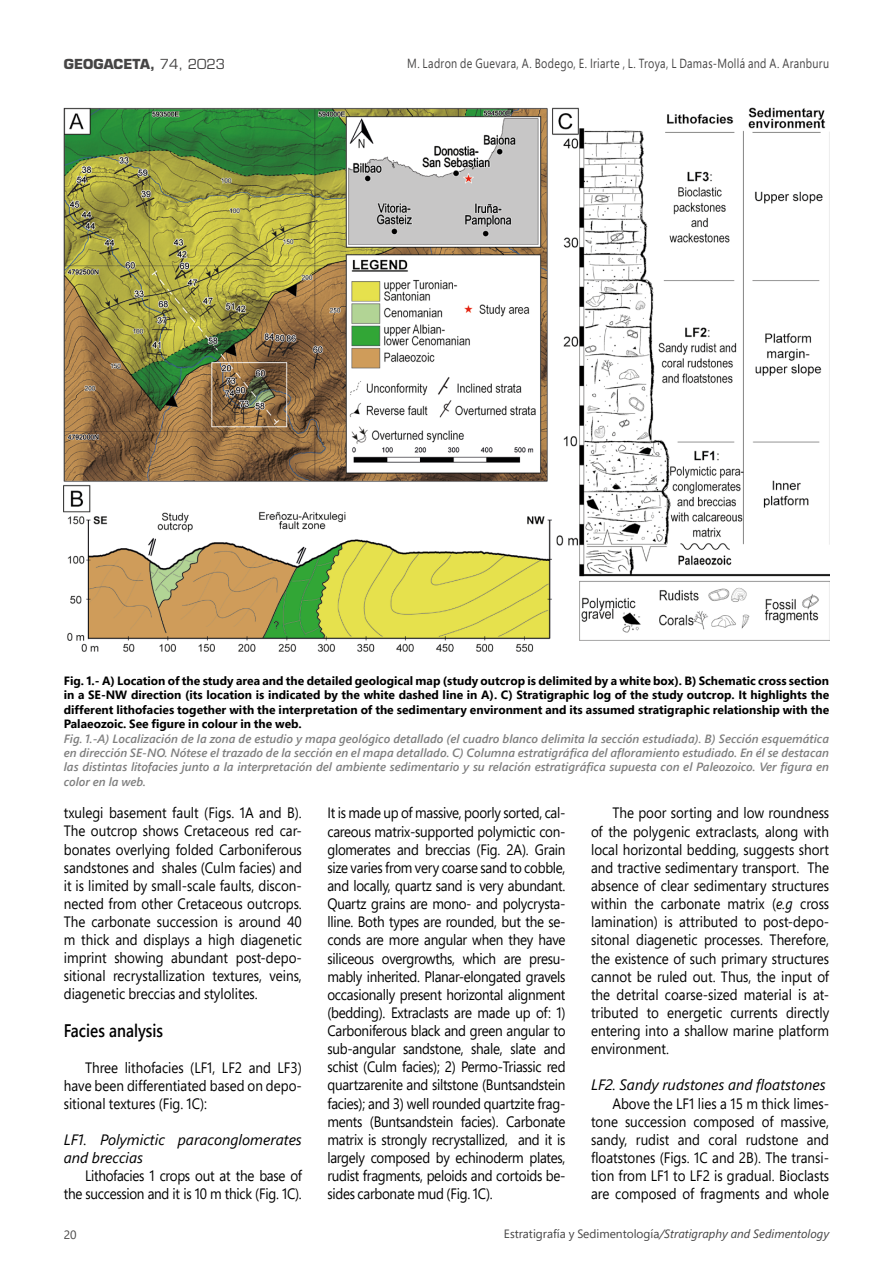
<style>
.page{position:relative;width:893px;height:1263px;background:#fff}
.page>*{position:absolute;margin:0;border:0;box-sizing:border-box;transform-origin:0 0}
.t1{font:600 18.15px "Segoe UI";color:#000;scale:.85 1}
.t2{font:15px/18.1px "Segoe Pro";color:#000;text-align:justify;scale:.9 1}
.t3{font:italic 15px/18px "Segoe Pro";color:#000}
.t4{font:15px/18px "Segoe Pro";letter-spacing:-.02em;color:#000;text-align:right;scale:.9 1}
.t5{font:700 13.5px "Eurostile LT Std";color:#464545}
.t6{font:13.2px "Segoe Pro";letter-spacing:.03em;color:#464545;scale:.82 1}
.t7{font:700 12px/14.4px "Segoe Pro";color:#000;text-align:justify}
.t8{font:italic 600 12px/14.4px "Segoe Pro";color:#808080;text-align:justify}
.t9{font:italic 12px "Segoe Pro";color:#464545}
.t10{font:12px "Segoe Pro";color:#464545}
.s1{font-weight:400}
.s2{font-style:italic}
.s3{font-style:normal}
</style>
<div class="page">
<img style="left:64px;top:107px;width:765px;height:545px">
<p class="t5" style="left:64px;top:56px;width:163px">GEOGACETA, <span class="s1">74, 2023</span></p>
<p class="t6" style="left:407px;top:54px;width:516px">M. Ladron de Guevara, A. Bodego, E. Iriarte , L. Troya, L Damas-Mollá and A. Aranburu</p>
<p class="t7" style="left:64px;top:673px;width:767px">Fig. 1.- A) Location of the study area and the detailed geological map (study outcrop is delimited by a white box). B) Schematic cross section in a SE-NW direction (its location is indicated by the white dashed line in A). C) Stratigraphic log of the study outcrop. It highlights the different lithofacies together with the interpretation of the sedimentary environment and its assumed stratigraphic relationship with the Palaeozoic. See figure in colour in the web.</p>
<p class="t8" style="left:64px;top:731px;width:767px">Fig. 1.-A) Localización de la zona de estudio y mapa geológico detallado (el cuadro blanco delimita la sección estudiada). B) Sección esquemática en dirección SE-NO. Nótese el trazado de la sección en el mapa detallado. C) Columna estratigráfica del afloramiento estudiado. En él se destacan las distintas litofacies junto a la interpretación del ambiente sedimentario y su relación estratigráfica supuesta con el Paleozoico. Ver figura en color en la web.</p>
<p class="t2" style="left:64px;top:804px;width:266px">txulegi basement fault (Figs. 1A and B).<br>The outcrop shows Cretaceous red car&shy;bonates overlying folded Carboniferous sandstones and shales (Culm facies) and it is limited by small-scale faults, discon&shy;nected from other Cretaceous outcrops.<br>The carbonate succession is around 40 m thick and displays a high diagenetic imprint showing abundant post-depo&shy;sitional recrystallization textures, veins, diagenetic breccias and stylolites.</p>
<p class="t1" style="left:64px;top:1013px;width:118px">Facies analysis</p>
<p class="t2" style="left:64px;top:1058px;width:266px;text-indent:21px">Three lithofacies (LF1, LF2 and LF3) have been differentiated based on depo&shy;sitional textures (Fig. 1C):</p>
<p class="t3" style="left:64px;top:1130px;width:240px">LF1. Polymictic paraconglomerates and breccias</p>
<p class="t4" style="left:64px;top:1166px;width:266px">Lithofacies 1 crops out at the base of the succession and it is 10 m thick (Fig. 1C).</p>
<p class="t2" style="left:327px;top:804px;width:266px">It is made up of massive, poorly sorted, cal&shy;careous matrix-supported polymictic con&shy;glomerates and breccias (Fig. 2A). Grain size varies from very coarse sand to cobble, and locally, quartz sand is very abundant.<br>Quartz grains are mono- and polycrysta&shy;lline. Both types are rounded, but the se&shy;conds are more angular when they have siliceous overgrowths, which are presu&shy;mably inherited. Planar-elongated gravels occasionally present horizontal alignment (bedding). Extraclasts are made up of: 1)<br>Carboniferous black and green angular to sub-angular sandstone, shale, slate and schist (Culm facies); 2) Permo-Triassic red quartzarenite and siltstone (Buntsandstein facies); and 3) well rounded quartzite frag&shy;ments (Buntsandstein facies). Carbonate matrix is strongly recrystallized, and it is largely composed by echinoderm plates, rudist fragments, peloids and cortoids be&shy;sides carbonate mud (Fig. 1C).</p>
<p class="t2" style="left:591px;top:804px;width:266px;text-indent:21px">The poor sorting and low roundness of the polygenic extraclasts, along with local horizontal bedding, suggests short and tractive sedimentary transport. The absence of clear sedimentary structures within the carbonate matrix (<span class="s2">e.g</span> cross lamination) is attributed to post-depo&shy;sitonal diagenetic processes. Therefore, the existence of such primary structures cannot be ruled out. Thus, the input of the detrital coarse-sized material is at&shy;tributed to energetic currents directly entering into a shallow marine platform environment.</p>
<p class="t3" style="left:591px;top:1076px;width:236px">LF2. Sandy rudstones and floatstones</p>
<p class="t2" style="left:591px;top:1094px;width:266px;text-indent:21px">Above the LF1 lies a 15 m thick limes&shy;tone succession composed of massive, sandy, rudist and coral rudstone and floatstones (Figs. 1C and 2B). The transi&shy;tion from LF1 to LF2 is gradual. Bioclasts are composed of fragments and whole</p>
<p class="t10" style="left:64px;top:1226px;width:14px">20</p>
<p class="t9" style="left:504px;top:1225px;width:327px"><span class="s3">Estratigrafía y Sedimentología</span>/Stratigraphy and Sedimentology</p>
</div>
